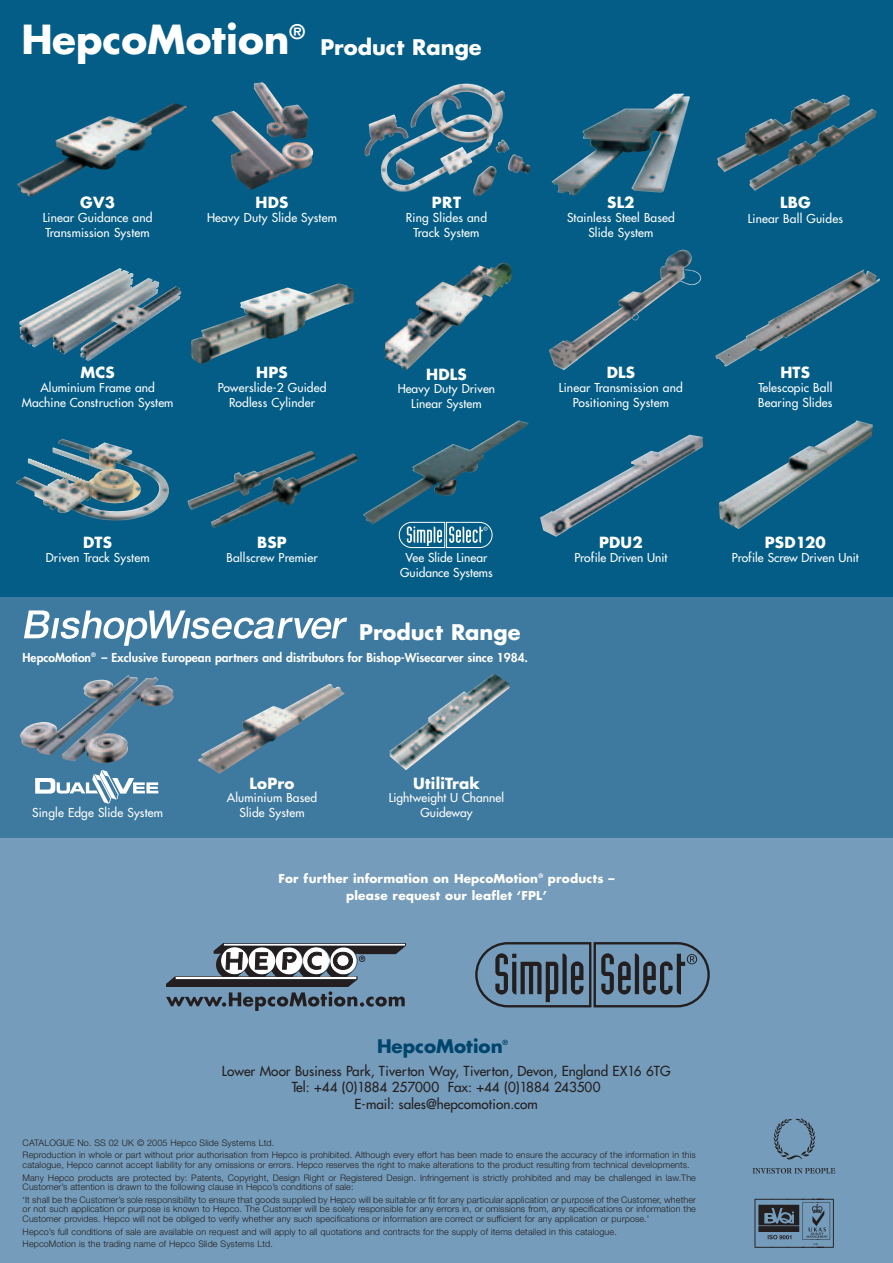
<style>
.page{position:relative;width:893px;height:1263px;background:#fff}
.page>*{position:absolute;margin:0;border:0;box-sizing:border-box;transform-origin:0 0}
.t1{font:700 39px "Futura";color:#fff}
.t2{font:700 21px "Futura";color:#fff}
.t3{font:700 18.3px "Futura";color:#00456d}
.t4{font:700 15px "Futura";letter-spacing:.015em;color:#fff}
.t5{font:13.5px/16.5px "Futura";color:#231f20;text-align:center}
.t6{font:12px/15px "Futura";letter-spacing:.01em;color:#fff;text-align:center}
.t7{font:800 12px "Futura";color:#fff}
.t8{font:700 12px/16.5px "Futura";letter-spacing:.015em;color:#fff;text-align:center}
.t9{font:300 9px/12.9px "Helvetica Neue";letter-spacing:.01em;color:#231f20}
.t10{font:700 6.9px "Futura";color:#00456d}
</style>
<div class="page">
<div style="left:0;top:787px;width:892px;height:476px;background:#759cbb"></div>
<div style="left:0;top:0;width:892px;height:624px;background:#035d86"></div>
<div style="left:0;top:597px;width:892px;height:241px;background:#3e7a9f"></div>
<img style="left:17px;top:103px;width:170px;height:94px">
<img style="left:191px;top:283px;width:163px;height:81px">
<img style="left:211px;top:453px;width:147px;height:72px">
<img style="left:549px;top:249px;width:152px;height:121px">
<img style="left:16px;top:439px;width:153px;height:82px">
<img style="left:540px;top:435px;width:163px;height:102px">
<img style="left:19px;top:268px;width:162px;height:93px">
<img style="left:211px;top:82px;width:102px;height:108px">
<img style="left:390px;top:674px;width:119px;height:96px">
<img style="left:363px;top:420px;width:165px;height:104px">
<img style="left:20px;top:675px;width:154px;height:88px">
<svg style="left:398px;top:521px;width:95px;height:28px"></svg>
<img style="left:198px;top:684px;width:146px;height:90px">
<img style="left:35px;top:770px;width:124px;height:34px">
<img style="left:384px;top:263px;width:129px;height:107px">
<img style="left:551px;top:93px;width:139px;height:102px">
<img style="left:364px;top:83px;width:166px;height:113px">
<svg style="left:24px;top:610px;width:323px;height:36px"></svg>
<img style="left:715px;top:270px;width:165px;height:97px">
<img style="left:717px;top:94px;width:159px;height:97px">
<svg style="left:754px;top:1199px;width:79px;height:49px"></svg>
<img style="left:752px;top:1118px;width:84px;height:56px">
<img style="left:719px;top:420px;width:153px;height:109px">
<img style="left:166px;top:944px;width:239px;height:42px">
<div style="left:222px;top:948px;width:24px;height:25px;background:#fff;border-radius:50%"></div>
<div style="left:249px;top:949px;width:25px;height:24px;background:#fff;border-radius:50%"></div>
<div style="left:276px;top:949px;width:25px;height:24px;background:#fff;border-radius:50%"></div>
<div style="left:304px;top:949px;width:24px;height:24px;background:#fff;border-radius:50%"></div>
<div style="left:331px;top:949px;width:24px;height:25px;background:#fff;border-radius:50%"></div>
<svg style="left:226px;top:952px;width:17px;height:17px"></svg>
<svg style="left:282px;top:948px;width:40px;height:26px"></svg>
<svg style="left:255px;top:952px;width:13px;height:17px"></svg>
<svg style="left:166px;top:991px;width:238px;height:20px"></svg>
<svg style="left:330px;top:952px;width:35px;height:18px"></svg>
<svg style="left:475px;top:942px;width:235px;height:66px"></svg>
<h1 class="t1" style="left:22px;top:22px;width:285px">HepcoMotion<sup>®</sup></h1>
<h2 class="t2" style="left:320px;top:38px;width:163px">Product Range</h2>
<h3 class="t4" style="left:80px;top:196px;width:36px">GV3</h3>
<h3 class="t6" style="left:43px;top:211px;width:111px;text-align:left">Linear Guidance and<br>Transmission System</h3>
<h3 class="t4" style="left:255px;top:196px;width:34px">HDS</h3>
<h3 class="t6" style="left:207px;top:211px;width:131px">Heavy Duty Slide System</h3>
<h3 class="t4" style="left:432px;top:196px;width:31px">PRT</h3>
<h3 class="t6" style="left:406px;top:211px;width:83px">Ring Slides and<br>Track System</h3>
<h3 class="t4" style="left:607px;top:196px;width:29px">SL2</h3>
<h3 class="t6" style="left:567px;top:211px;width:109px">Stainless Steel Based<br>Slide System</h3>
<h3 class="t4" style="left:780px;top:196px;width:32px">LBG</h3>
<h3 class="t6" style="left:747px;top:212px;width:97px">Linear Ball Guides</h3>
<h3 class="t4" style="left:80px;top:366px;width:36px">MCS</h3>
<h3 class="t6" style="left:22px;top:381px;width:153px">Aluminium Frame and<br>Machine Construction System</h3>
<h3 class="t4" style="left:256px;top:366px;width:33px">HPS</h3>
<h3 class="t6" style="left:218px;top:381px;width:110px">Powerslide-2 Guided<br>Rodless Cylinder</h3>
<h3 class="t4" style="left:426px;top:367px;width:42px">HDLS</h3>
<h3 class="t6" style="left:397px;top:382px;width:99px">Heavy Duty Driven<br>Linear System</h3>
<h3 class="t4" style="left:606px;top:366px;width:30px">DLS</h3>
<h3 class="t6" style="left:559px;top:381px;width:125px">Linear Transmission and<br>Positioning System</h3>
<h3 class="t4" style="left:83px;top:536px;width:30px">DTS</h3>
<h3 class="t6" style="left:46px;top:551px;width:105px">Driven Track System</h3>
<h3 class="t4" style="left:257px;top:536px;width:31px">BSP</h3>
<h3 class="t6" style="left:226px;top:551px;width:93px">Ballscrew Premier</h3>
<h3 class="t6" style="left:400px;top:551px;width:94px">Vee Slide Linear<br>Guidance Systems</h3>
<h2 class="t2" style="left:359px;top:622px;width:163px">Product Range</h2>
<h3 class="t7" style="left:23px;top:651px;width:507px">HepcoMotion<sup>®</sup> – Exclusive European partners and distributors for Bishop-Wisecarver since 1984.</h3>
<h3 class="t6" style="left:32px;top:806px;width:132px">Single Edge Slide System</h3>
<h3 class="t4" style="left:250px;top:776px;width:46px">LoPro</h3>
<h3 class="t6" style="left:227px;top:791px;width:92px">Aluminium Based<br>Slide System</h3>
<h3 class="t4" style="left:413px;top:776px;width:68px">UtiliTrak</h3>
<h3 class="t6" style="left:389px;top:791px;width:117px">Lightweight U Channel<br>Guideway</h3>
<h3 class="t4" style="left:599px;top:536px;width:45px">PDU2</h3>
<h3 class="t6" style="left:574px;top:551px;width:95px">Profile Driven Unit</h3>
<h3 class="t8" style="left:278px;top:872px;width:337px">For further information on HepcoMotion<sup>®</sup> products – please request our leaflet ‘FPL’</h3>
<h3 class="t4" style="left:780px;top:366px;width:31px">HTS</h3>
<h3 class="t6" style="left:758px;top:381px;width:76px;text-align:left">Telescopic Ball<br>Bearing Slides</h3>
<h3 class="t4" style="left:764px;top:536px;width:62px">PSD120</h3>
<h3 class="t6" style="left:731px;top:551px;width:128px">Profile Screw Driven Unit</h3>
<h3 class="t3" style="left:377px;top:1038px;width:127px">HepcoMotion</h3>
<p class="t10" style="left:502px;top:1039px;width:7px">®</p>
<h3 class="t5" style="left:222px;top:1063px;width:450px">Lower Moor Business Park, Tiverton Way, Tiverton, Devon, England EX16 6TG<br>Tel: +44 (0)1884 257000 Fax: +44 (0)1884 243500<br>E-mail: sales@hepcomotion.com</h3>
<p class="t9" style="left:23px;top:1137px;width:675px">CATALOGUE No. SS 02 UK © 2005 Hepco Slide Systems Ltd.<br>Reproduction in whole or part without prior authorisation from Hepco is prohibited. Although every effort has been made to ensure the accuracy of the information in this</p>
<p class="t9" style="left:23px;top:1159px;width:675px">catalogue, Hepco cannot accept liability for any omissions or errors. Hepco reserves the right to make alterations to the product resulting from technical developments.<br>Many Hepco products are protected by: Patents, Copyright, Design Right or Registered Design. Infringement is strictly prohibited and may be challenged in law.The</p>
<p class="t9" style="left:23px;top:1181px;width:675px">Customer’s attention is drawn to the following clause in Hepco’s conditions of sale:<br>‘It shall be the Customer’s sole responsibility to ensure that goods supplied by Hepco will be suitable or fit for any particular application or purpose of the Customer, whether</p>
<p class="t9" style="left:23px;top:1205px;width:675px;line-height:9.4px">or not such application or purpose is known to Hepco. The Customer will be solely responsible for any errors in, or omissions from, any specifications or information the<br>Customer provides. Hepco will not be obliged to verify whether any such specifications or information are correct or sufficient for any application or purpose.’</p>
<p class="t9" style="left:23px;top:1226px;width:595px;line-height:12.5px">Hepco’s full conditions of sale are available on request and will apply to all quotations and contracts for the supply of items detailed in this catalogue.<br>HepcoMotion is the trading name of Hepco Slide Systems Ltd.</p>
</div>
